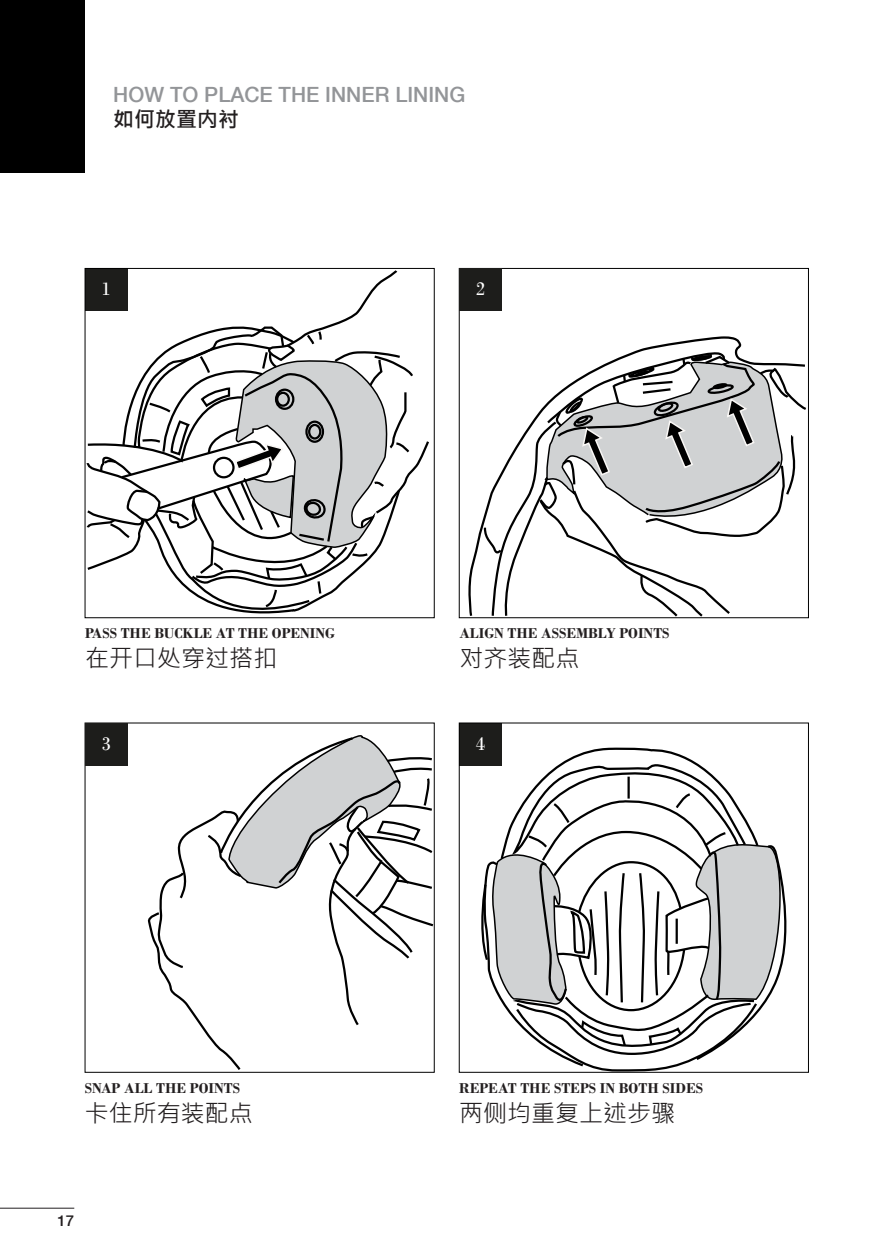
<style>
.page{position:relative;width:893px;height:1259px;background:#fff}
.page>*{position:absolute;margin:0;border:0;box-sizing:border-box;transform-origin:0 0}
.t1{font:24px "Microsoft Jheng Hei UI Regular";color:#231f20}
.t2{font:500 21px "Helvetica Neue LT Com";color:#939598}
.t3{font:700 21px "Microsoft Jheng Hei";color:#231f20}
.t4{font:19.5px "Bodoni";color:#fff}
.t5{font:700 15px "Bodoni";color:#231f20}
.t6{font:500 15px "Helvetica Neue LT Com";color:#231f20}
</style>
<div class="page">
<hr style="left:0;top:1207px;width:74px;height:1px;background:#231f20">
<div style="left:0;top:0;width:85px;height:172px;background:#000"></div>
<div style="left:459px;top:268px;width:43px;height:43px;background:#1d1d1b"></div>
<div style="left:85px;top:723px;width:43px;height:42px;background:#1d1d1b"></div>
<div style="left:459px;top:723px;width:43px;height:42px;background:#1d1d1b"></div>
<svg style="left:85px;top:269px;width:345px;height:350px"></svg>
<svg style="left:467px;top:336px;width:275px;height:282px"></svg>
<svg style="left:483px;top:352px;width:326px;height:266px"></svg>
<svg style="left:148px;top:732px;width:287px;height:339px"></svg>
<svg style="left:478px;top:747px;width:309px;height:323px"></svg>
<div style="left:459px;top:722px;width:350px;height:350px;border:1px solid #000"></div>
<h2 class="t2" style="left:113px;top:82px;width:354px">HOW TO PLACE THE INNER LINING</h2>
<h2 class="t3" style="left:113px;top:106px;width:128px">如何放置内衬</h2>
<h3 class="t4" style="left:102px;top:277px;width:11px">1</h3>
<h3 class="t4" style="left:476px;top:277px;width:11px">2</h3>
<p class="t5" style="left:85px;top:624px;width:251px">PASS THE BUCKLE AT THE OPENING</p>
<h1 class="t1" style="left:85px;top:643px;width:194px">在开口处穿过搭扣</h1>
<p class="t5" style="left:459px;top:624px;width:212px">ALIGN THE ASSEMBLY POINTS</p>
<h1 class="t1" style="left:459px;top:643px;width:121px">对齐装配点</h1>
<h3 class="t4" style="left:102px;top:732px;width:11px">3</h3>
<h3 class="t4" style="left:476px;top:732px;width:11px">4</h3>
<p class="t5" style="left:85px;top:1079px;width:157px">SNAP ALL THE POINTS</p>
<h1 class="t1" style="left:85px;top:1097px;width:169px">卡住所有装配点</h1>
<p class="t6" style="left:58px;top:1212px;width:18px">17</p>
<p class="t5" style="left:459px;top:1079px;width:245px">REPEAT THE STEPS IN BOTH SIDES</p>
<h1 class="t1" style="left:459px;top:1097px;width:217px">两侧均重复上述步骤</h1>
</div>
